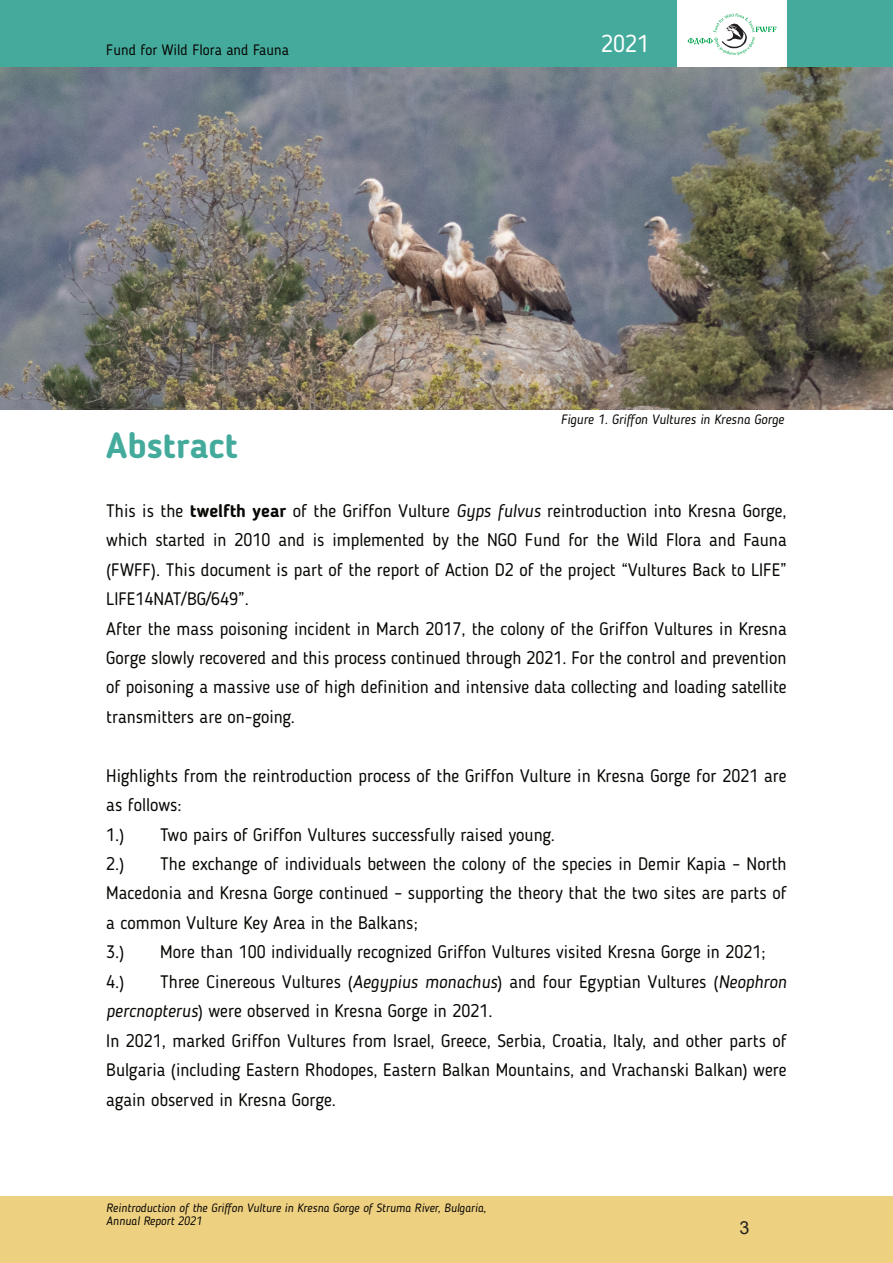
<style>
.page{position:relative;width:893px;height:1263px;background:#fff}
.page>*{position:absolute;margin:0;border:0;box-sizing:border-box;transform-origin:0 0}
.t1{font:700 36px "Blogger Sans";color:#44ab9c}
.t2{font:24px "Blogger Sans";color:#fff}
.t3{font:18px/29.4px "Blogger Sans";color:#080704}
.t4{font:18px "Arial";color:#231f20}
.t5{font:15px "Blogger Sans";color:#080704}
.t6{font:italic 13.5px "Blogger Sans";color:#080704}
.t7{font:italic 12px/13px "Blogger Sans";color:#080704}
.s1{font-weight:700}
.s2{font-style:italic}
</style>
<div class="page">
<div style="left:0;top:0;width:893px;height:67px;background:#44ab9c"></div>
<div style="left:0;top:1196px;width:893px;height:67px;background:#eed081"></div>
<div style="left:677px;top:0;width:110px;height:73px;background:#fff"></div>
<svg style="left:688px;top:13px;width:88px;height:42px"></svg>
<img style="left:0;top:67px;width:893px;height:343px">
<p class="t5" style="left:106px;top:43px;width:184px">Fund for Wild Flora and Fauna</p>
<h1 class="t1" style="left:106px;top:431px;width:133px">Abstract</h1>
<h2 class="t2" style="left:601px;top:34px;width:50px">2021</h2>
<p class="t6" style="left:561px;top:414px;width:225px">Figure 1. Griffon Vultures in Kresna Gorge</p>
<p class="t3" style="left:106px;top:497px;width:682px">This is the <span class="s1">twelfth year</span> of the Griffon Vulture <span class="s2">Gyps fulvus</span> reintroduction into Kresna Gorge, which started in 2010 and is implemented by the NGO Fund for the Wild Flora and Fauna (FWFF). This document is part of the report of Action D2 of the project “Vultures Back to LIFE” LIFE14NAT/BG/649”.<br>After the mass poisoning incident in March 2017, the colony of the Griffon Vultures in Kresna Gorge slowly recovered and this process continued through 2021. For the control and prevention of poisoning a massive use of high definition and intensive data collecting and loading satellite transmitters are on-going.</p>
<p class="t3" style="left:106px;top:762px;width:682px">Highlights from the reintroduction process of the Griffon Vulture in Kresna Gorge for 2021 are as follows:<br>1.)</p>
<p class="t3" style="left:160px;top:821px;width:396px">Two pairs of Griffon Vultures successfully raised young.</p>
<p class="t3" style="left:106px;top:851px;width:682px;text-indent:54px">The exchange of individuals between the colony of the species in Demir Kapia – North Macedonia and Kresna Gorge continued – supporting the theory that the two sites are parts of a common Vulture Key Area in the Balkans;<br>3.)</p>
<p class="t3" style="left:106px;top:851px;width:20px">2.)</p>
<p class="t3" style="left:160px;top:939px;width:607px">More than 100 individually recognized Griffon Vultures visited Kresna Gorge in 2021;</p>
<p class="t3" style="left:106px;top:968px;width:682px;text-indent:54px">Three Cinereous Vultures (<span class="s2">Aegypius monachus</span>) and four Egyptian Vultures (<span class="s2">Neophron percnopterus</span>) were observed in Kresna Gorge in 2021.<br>In 2021, marked Griffon Vultures from Israel, Greece, Serbia, Croatia, Italy, and other parts of Bulgaria (including Eastern Rhodopes, Eastern Balkan Mountains, and Vrachanski Balkan) were again observed in Kresna Gorge.</p>
<p class="t3" style="left:106px;top:968px;width:20px">4.)</p>
<p class="t7" style="left:106px;top:1202px;width:381px">Reintroduction of the Griffon Vulture in Kresna Gorge of Struma River, Bulgaria,<br>Annual Report 2021</p>
<p class="t4" style="left:739px;top:1221px;width:12px">3</p>
</div>
